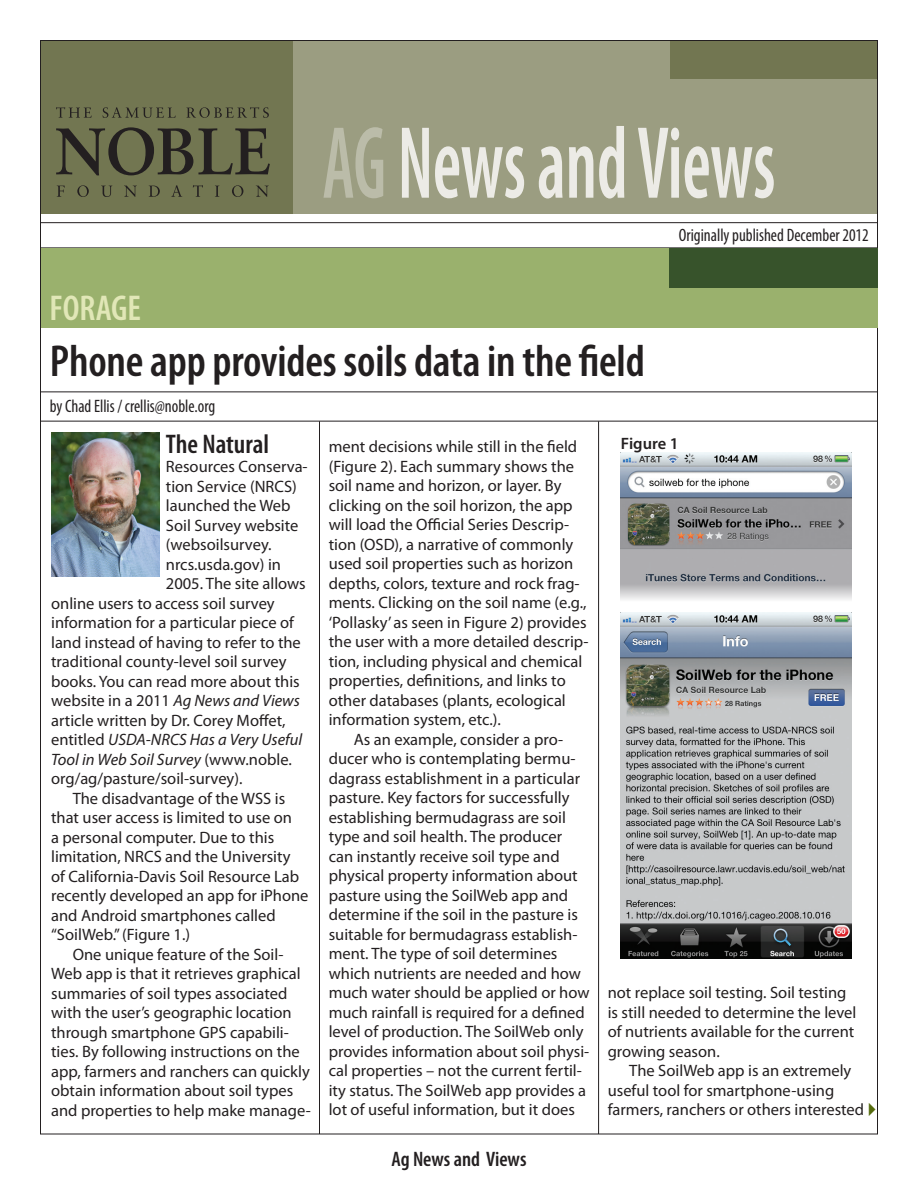
<style>
.page{position:relative;width:918px;height:1188px;background:#fff}
.page>*{position:absolute;margin:0;border:0;box-sizing:border-box;transform-origin:0 0}
.t1{font:600 condensed 103.65px "Myriad Pro";color:#ecebe6;scale:.69 1}
.t2{font:600 condensed 45px "Myriad Pro";letter-spacing:-.005em;color:#231f20}
.t3{font:600 condensed 36px "Myriad Pro";color:#e1e7b7}
.Body_Text-1st_Paragr{font:600 condensed 27px "Myriad Pro";color:#231f20}
.t4{font:600 condensed 21px "Myriad Pro";color:#231f20}
.VOL_DATE{font:condensed 18px "Myriad Pro";color:#231f20;scale:.95 1}
.BACKCOVERADDRESS{font:condensed 18px "Myriad Pro";color:#231f20;scale:.95 1}
.Body_Text{font:16.5px/19.5px "Myriad Pro";color:#231f20}
.Body_Text-1st_Paragr-2{font:16.5px "Myriad Pro";color:#231f20}
.Body_Text-1st_Paragr-3{font:italic 16.5px "Myriad Pro";color:#231f20}
.t5{font:600 16.5px "Myriad Pro";color:#231f20}
.s1{color:#bbbca9}
.s2{font-style:italic}
.s3{font-style:normal}
</style>
<div class="page">
<div style="left:293px;top:40px;width:585px;height:174px;background:#9b9d81"></div>
<div style="left:670px;top:40px;width:208px;height:40px;background:#727651"></div>
<div style="left:40px;top:40px;width:253px;height:174px;background:#727651"></div>
<hr style="left:40px;top:222px;width:838px;height:1px;background:#231f20">
<hr style="left:40px;top:421px;width:838px;height:1px;background:#231f20">
<svg style="left:56px;top:107px;width:36px;height:11px"></svg>
<svg style="left:103px;top:107px;width:73px;height:11px"></svg>
<svg style="left:186px;top:107px;width:83px;height:11px"></svg>
<svg style="left:56px;top:127px;width:214px;height:48px"></svg>
<svg style="left:57px;top:186px;width:8px;height:11px"></svg>
<svg style="left:77px;top:185px;width:12px;height:12px"></svg>
<svg style="left:102px;top:186px;width:10px;height:11px"></svg>
<svg style="left:124px;top:186px;width:12px;height:11px"></svg>
<svg style="left:149px;top:186px;width:11px;height:11px"></svg>
<svg style="left:171px;top:185px;width:11px;height:12px"></svg>
<svg style="left:193px;top:185px;width:10px;height:12px"></svg>
<svg style="left:215px;top:186px;width:4px;height:11px"></svg>
<svg style="left:232px;top:185px;width:11px;height:12px"></svg>
<svg style="left:256px;top:186px;width:12px;height:11px"></svg>
<hr style="left:40px;top:392px;width:838px;height:1px;background:#231f20">
<hr style="left:598px;top:421px;width:1px;height:713px;background:#231f20">
<hr style="left:319px;top:421px;width:1px;height:713px;background:#231f20">
<div style="left:41px;top:248px;width:836px;height:80px;background:#9ab16d"></div>
<div style="left:669px;top:248px;width:208px;height:40px;background:#37532b"></div>
<img style="left:51px;top:432px;width:108px;height:144px">
<img style="left:621px;top:613px;width:230px;height:345px">
<img style="left:621px;top:452px;width:230px;height:148px">
<p class="t3" style="left:50px;top:286px;width:93px">FORAGE</p>
<h1 class="t1" style="left:322px;top:99px;width:658px"><span class="s1">AG</span> News and Views</h1>
<p class="VOL_DATE" style="left:679px;top:224px;width:201px">Originally published December 2012</p>
<p class="t2" style="left:50px;top:334px;width:597px">Phone app provides soils data in the field</p>
<p class="BACKCOVERADDRESS" style="left:50px;top:395px;width:176px">by Chad Ellis / crellis@noble.org</p>
<p class="Body_Text-1st_Paragr" style="left:166px;top:427px;width:105px">The Natural</p>
<p class="Body_Text-1st_Paragr-2" style="left:166px;top:456px;width:143px">Resources Conserva-</p>
<p class="Body_Text-1st_Paragr-2" style="left:166px;top:476px;width:133px">tion Service (NRCS)</p>
<p class="Body_Text-1st_Paragr-2" style="left:166px;top:495px;width:126px">launched the Web</p>
<p class="Body_Text-1st_Paragr-2" style="left:166px;top:515px;width:134px">Soil Survey website</p>
<p class="Body_Text-1st_Paragr-2" style="left:166px;top:534px;width:107px">(websoilsurvey.</p>
<p class="Body_Text-1st_Paragr-2" style="left:166px;top:554px;width:117px">nrcs.usda.gov) in</p>
<p class="Body_Text-1st_Paragr-2" style="left:166px;top:573px;width:141px">2005. The site allows</p>
<p class="Body_Text-1st_Paragr-2" style="left:51px;top:593px;width:225px">online users to access soil survey</p>
<p class="Body_Text-1st_Paragr-2" style="left:51px;top:612px;width:244px">information for a particular piece of</p>
<p class="Body_Text-1st_Paragr-2" style="left:51px;top:632px;width:251px">land instead of having to refer to the</p>
<p class="Body_Text-1st_Paragr-2" style="left:51px;top:651px;width:237px">traditional county-level soil survey</p>
<p class="Body_Text-1st_Paragr-2" style="left:51px;top:671px;width:250px">books. You can read more about this</p>
<p class="Body_Text-1st_Paragr-2" style="left:51px;top:690px;width:250px">website in a 2011 <span class="s2">Ag News and Views</span></p>
<p class="Body_Text-1st_Paragr-2" style="left:51px;top:710px;width:236px">article written by Dr. Corey Moffet,</p>
<p class="Body_Text-1st_Paragr-3" style="left:51px;top:729px;width:253px"><span class="s3">entitled</span> USDA-NRCS Has a Very Useful</p>
<p class="Body_Text-1st_Paragr-3" style="left:51px;top:749px;width:242px">Tool in Web Soil Survey <span class="s3">(www.noble.</span></p>
<p class="Body_Text-1st_Paragr-2" style="left:51px;top:768px;width:193px">org/ag/pasture/soil-survey).</p>
<p class="Body_Text" style="left:51px;top:788px;width:259px;text-indent:22px">The disadvantage of the WSS is that user access is limited to use on<br>a personal computer. Due to this limitation, NRCS and the University<br>of California-Davis Soil Resource Lab recently developed an app for iPhone and Android smartphones called “SoilWeb.” (Figure 1.)</p>
<p class="Body_Text" style="left:51px;top:944px;width:261px;text-indent:22px">One unique feature of the Soil-Web app is that it retrieves graphical summaries of soil types associated with the user’s geographic location through smartphone GPS capabili&shy;ties. By following instructions on the app, farmers and ranchers can quickly obtain information about soil types and properties to help make manage-</p>
<p class="Body_Text" style="left:329px;top:437px;width:261px">ment decisions while still in the field (Figure 2). Each summary shows the soil name and horizon, or layer. By clicking on the soil horizon, the app will load the Official Series Descrip&shy;tion (OSD), a narrative of commonly used soil properties such as horizon depths, colors, texture and rock frag&shy;ments. Clicking on the soil name (e.g., ‘Pollasky’ as seen in Figure 2) provides the user with a more detailed descrip&shy;tion, including physical and chemical properties, definitions, and links to other databases (plants, ecological information system, etc.).</p>
<p class="Body_Text" style="left:329px;top:729px;width:262px;text-indent:25px">As an example, consider a pro&shy;ducer who is contemplating bermu&shy;dagrass establishment in a particular pasture. Key factors for successfully establishing bermudagrass are soil type and soil health. The producer can instantly receive soil type and physical property information about pasture using the SoilWeb app and determine if the soil in the pasture is suitable for bermudagrass establish&shy;ment. The type of soil determines which nutrients are needed and how much water should be applied or how much rainfall is required for a defined level of production. The SoilWeb only provides information about soil physi&shy;cal properties – not the current fertil&shy;ity status. The SoilWeb app provides a lot of useful information, but it does</p>
<p class="t4" style="left:391px;top:1146px;width:137px">Ag News and Views</p>
<p class="t5" style="left:621px;top:433px;width:59px">Figure 1</p>
<p class="Body_Text" style="left:608px;top:983px;width:250px">not replace soil testing. Soil testing is still needed to determine the level of nutrients available for the current growing season.</p>
<p class="Body_Text" style="left:608px;top:1061px;width:258px;text-indent:22px">The SoilWeb app is an extremely useful tool for smartphone-using farmers, ranchers or others interested</p>
</div>
